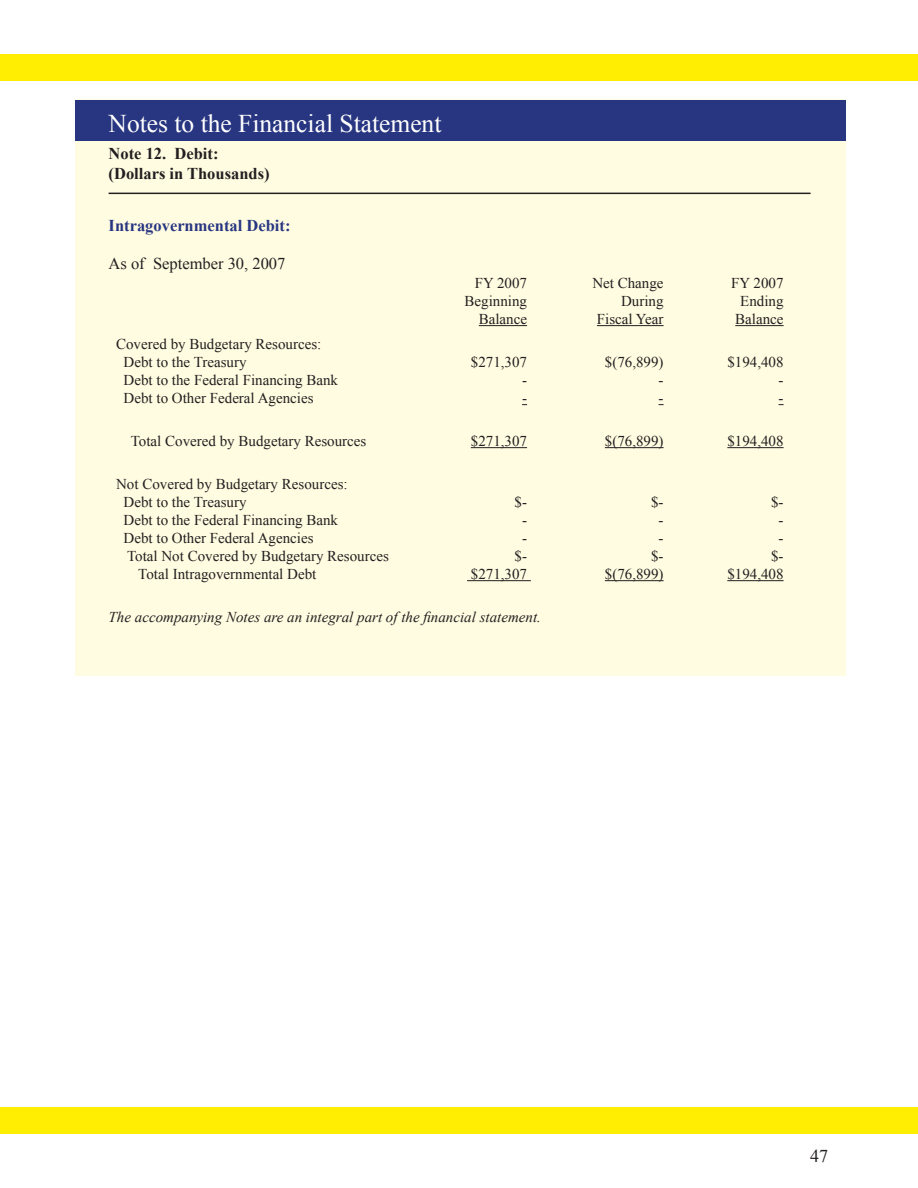
<style>
.page{position:relative;width:918px;height:1188px;background:#fff}
.page>*{position:absolute;margin:0;border:0;box-sizing:border-box;transform-origin:0 0}
.Body_Copy{font:25.5px "Times New Roman";color:#fff}
.t1{font:18px "Times New Roman";color:#231f20}
.Body_Copy-2{font:700 16.5px "Times New Roman";color:#231f20}
.t2{font:700 16.5px "Times New Roman";color:#283681}
.t3{font:16.5px "Times New Roman";color:#231f20}
.t4{font:15px/18px "Times New Roman";color:#231f20}
.t5{font:italic 15px "Times New Roman";color:#231f20}
</style>
<div class="page">
<div style="left:76px;top:100px;width:770px;height:576px;background:#fffce1"></div>
<div style="left:76px;top:100px;width:770px;height:41px;background:#283681"></div>
<hr style="left:109px;top:193px;width:702px;height:1px;background:#231f20">
<hr style="left:479px;top:325px;width:48px;height:1px;background:#231f20">
<hr style="left:597px;top:325px;width:67px;height:1px;background:#231f20">
<hr style="left:735px;top:325px;width:49px;height:1px;background:#231f20">
<hr style="left:471px;top:447px;width:56px;height:1px;background:#231f20">
<hr style="left:605px;top:447px;width:59px;height:1px;background:#231f20">
<hr style="left:727px;top:447px;width:57px;height:1px;background:#231f20">
<hr style="left:467px;top:580px;width:64px;height:1px;background:#231f20">
<hr style="left:605px;top:580px;width:59px;height:1px;background:#231f20">
<hr style="left:727px;top:580px;width:57px;height:1px;background:#231f20">
<div style="left:0;top:54px;width:918px;height:27px;background:#ffee01"></div>
<div style="left:0;top:1107px;width:918px;height:27px;background:#ffee01"></div>
<p class="Body_Copy" style="left:109px;top:109px;width:334px">Notes to the Financial Statement</p>
<p class="Body_Copy-2" style="left:109px;top:144px;width:111px">Note 12. Debit:</p>
<p class="Body_Copy-2" style="left:109px;top:164px;width:163px">(Dollars in Thousands)</p>
<p class="t2" style="left:109px;top:216px;width:183px">Intragovernmental Debit:</p>
<p class="t3" style="left:109px;top:254px;width:178px">As of September 30, 2007</p>
<p class="t4" style="left:124px;top:335px;width:199px;text-indent:-8px">Covered by Budgetary Resources:<br>Debt to the Treasury</p>
<p class="t4" style="left:475px;top:274px;width:54px">FY 2007</p>
<p class="t4" style="left:592px;top:274px;width:73px">Net Change</p>
<p class="t4" style="left:731px;top:274px;width:54px">FY 2007</p>
<p class="t4" style="left:465px;top:292px;width:64px">Beginning</p>
<p class="t4" style="left:621px;top:292px;width:44px">During</p>
<p class="t4" style="left:740px;top:292px;width:45px">Ending</p>
<p class="t4" style="left:479px;top:310px;width:50px">Balance</p>
<p class="t4" style="left:597px;top:310px;width:68px">Fiscal Year</p>
<p class="t4" style="left:735px;top:310px;width:50px">Balance</p>
<p class="t4" style="left:471px;top:353px;width:58px">$271,307</p>
<p class="t4" style="left:605px;top:353px;width:60px">$(76,899)</p>
<p class="t4" style="left:727px;top:353px;width:58px">$194,408</p>
<p class="t4" style="left:124px;top:371px;width:216px">Debt to the Federal Financing Bank</p>
<p class="t4" style="left:522px;top:371px;width:6px">-</p>
<p class="t4" style="left:659px;top:371px;width:6px">-</p>
<p class="t4" style="left:779px;top:371px;width:6px">-</p>
<p class="t4" style="left:124px;top:389px;width:191px">Debt to Other Federal Agencies</p>
<p class="t4" style="left:522px;top:389px;width:6px">-</p>
<p class="t4" style="left:659px;top:389px;width:6px">-</p>
<p class="t4" style="left:779px;top:389px;width:6px">-</p>
<p class="t4" style="left:131px;top:432px;width:237px">Total Covered by Budgetary Resources</p>
<p class="t4" style="left:471px;top:432px;width:58px">$271,307</p>
<p class="t4" style="left:605px;top:432px;width:60px">$(76,899)</p>
<p class="t4" style="left:727px;top:432px;width:58px">$194,408</p>
<p class="t4" style="left:124px;top:475px;width:226px;text-indent:-8px">Not Covered by Budgetary Resources:<br>Debt to the Treasury</p>
<p class="t4" style="left:515px;top:493px;width:14px">$-</p>
<p class="t4" style="left:651px;top:493px;width:14px">$-</p>
<p class="t4" style="left:771px;top:493px;width:14px">$-</p>
<p class="t4" style="left:124px;top:511px;width:216px">Debt to the Federal Financing Bank</p>
<p class="t4" style="left:522px;top:511px;width:6px">-</p>
<p class="t4" style="left:659px;top:511px;width:6px">-</p>
<p class="t4" style="left:779px;top:511px;width:6px">-</p>
<p class="t4" style="left:124px;top:529px;width:191px">Debt to Other Federal Agencies</p>
<p class="t4" style="left:522px;top:529px;width:6px">-</p>
<p class="t4" style="left:659px;top:529px;width:6px">-</p>
<p class="t4" style="left:779px;top:529px;width:6px">-</p>
<p class="t4" style="left:127px;top:547px;width:263px">Total Not Covered by Budgetary Resources</p>
<p class="t4" style="left:515px;top:547px;width:14px">$-</p>
<p class="t4" style="left:651px;top:547px;width:14px">$-</p>
<p class="t4" style="left:771px;top:547px;width:14px">$-</p>
<p class="t4" style="left:138px;top:565px;width:180px">Total Intragovernmental Debt</p>
<p class="t4" style="left:471px;top:565px;width:58px">$271,307</p>
<p class="t4" style="left:605px;top:565px;width:60px">$(76,899)</p>
<p class="t4" style="left:727px;top:565px;width:58px">$194,408</p>
<p class="t5" style="left:109px;top:608px;width:434px">The accompanying Notes are an integral part of the financial statement.</p>
<p class="t1" style="left:810px;top:1145px;width:19px">47</p>
</div>
